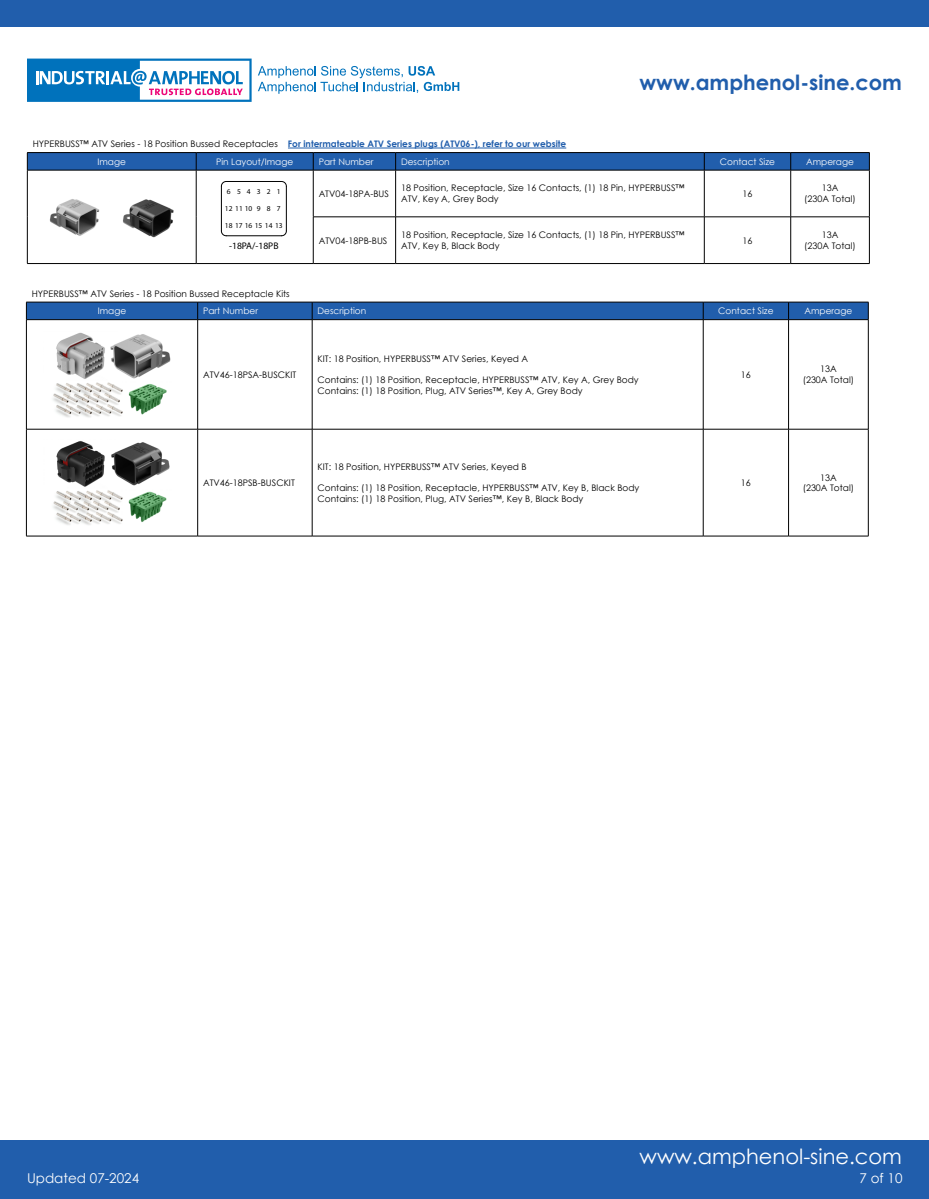
<style>
.page{position:relative;width:929px;height:1199px;background:#fff}
.page>*{position:absolute;margin:0;border:0;box-sizing:border-box;transform-origin:0 0}
.t1{font:700 21px "Century Gothic";color:#215eac}
.t2{font:21px "Century Gothic";color:#fff}
.t3{font:13.5px "Century Gothic";color:#fff}
.t4{font:9.6px "Myriad Pro";color:#000}
.t5{font:9px/10.8px "Century Gothic";color:#000}
.t6{font:700 9px/17.5px "Century Gothic";color:#215eac}
.t7{font:9px "Century Gothic";color:#fff}
.t8{font:7.5px "Myriad Pro";color:#000}
.s1{font-weight:400;color:#000}
.s2{font-weight:400;color:#fff}
</style>
<div class="page">
<div style="left:0;top:1140px;width:929px;height:59px;background:#215eac"></div>
<div style="left:0;top:0;width:929px;height:27px;background:#215eac"></div>
<svg style="left:27px;top:59px;width:225px;height:43px"></svg>
<svg style="left:258px;top:66px;width:201px;height:28px"></svg>
<hr style="left:312px;top:320px;width:1px;height:109px;background:#000">
<hr style="left:703px;top:320px;width:1px;height:109px;background:#000">
<hr style="left:788px;top:320px;width:1px;height:109px;background:#000">
<hr style="left:868px;top:320px;width:1px;height:109px;background:#000">
<hr style="left:312px;top:429px;width:391px;height:1px;background:#000">
<hr style="left:312px;top:429px;width:1px;height:107px;background:#000">
<hr style="left:703px;top:429px;width:85px;height:1px;background:#000">
<hr style="left:703px;top:429px;width:1px;height:107px;background:#000">
<hr style="left:788px;top:429px;width:80px;height:1px;background:#000">
<hr style="left:788px;top:429px;width:1px;height:107px;background:#000">
<hr style="left:868px;top:429px;width:1px;height:107px;background:#000">
<hr style="left:26px;top:320px;width:1px;height:109px;background:#000">
<hr style="left:26px;top:429px;width:172px;height:1px;background:#000">
<hr style="left:26px;top:429px;width:1px;height:107px;background:#000">
<hr style="left:197px;top:320px;width:1px;height:109px;background:#000">
<hr style="left:198px;top:429px;width:114px;height:1px;background:#000">
<hr style="left:197px;top:429px;width:1px;height:107px;background:#000">
<hr style="left:26px;top:536px;width:172px;height:1px;background:#000">
<hr style="left:198px;top:536px;width:114px;height:1px;background:#000">
<hr style="left:312px;top:536px;width:391px;height:1px;background:#000">
<hr style="left:703px;top:536px;width:85px;height:1px;background:#000">
<hr style="left:788px;top:536px;width:80px;height:1px;background:#000">
<svg style="left:26px;top:302px;width:843px;height:18px;background:#1f59a2"></svg>
<hr style="left:26px;top:319px;width:172px;height:1px;background:#000">
<hr style="left:198px;top:319px;width:114px;height:1px;background:#000">
<hr style="left:312px;top:319px;width:391px;height:1px;background:#000">
<img style="left:53px;top:332px;width:118px;height:86px">
<img style="left:53px;top:441px;width:117px;height:84px">
<hr style="left:313px;top:170px;width:83px;height:1px;background:#000">
<hr style="left:313px;top:170px;width:1px;height:47px;background:#000">
<hr style="left:396px;top:170px;width:308px;height:1px;background:#000">
<hr style="left:395px;top:170px;width:1px;height:47px;background:#000">
<hr style="left:704px;top:170px;width:87px;height:1px;background:#000">
<hr style="left:704px;top:170px;width:1px;height:47px;background:#000">
<hr style="left:791px;top:170px;width:78px;height:1px;background:#000">
<hr style="left:790px;top:170px;width:1px;height:47px;background:#000">
<hr style="left:869px;top:170px;width:1px;height:47px;background:#000">
<hr style="left:313px;top:217px;width:83px;height:1px;background:#000">
<hr style="left:313px;top:217px;width:1px;height:46px;background:#000">
<hr style="left:396px;top:217px;width:308px;height:1px;background:#000">
<hr style="left:395px;top:217px;width:1px;height:46px;background:#000">
<hr style="left:704px;top:217px;width:87px;height:1px;background:#000">
<hr style="left:704px;top:217px;width:1px;height:46px;background:#000">
<hr style="left:791px;top:217px;width:78px;height:1px;background:#000">
<hr style="left:790px;top:217px;width:1px;height:46px;background:#000">
<hr style="left:869px;top:217px;width:1px;height:46px;background:#000">
<hr style="left:396px;top:263px;width:308px;height:1px;background:#000">
<hr style="left:704px;top:263px;width:87px;height:1px;background:#000">
<hr style="left:791px;top:263px;width:78px;height:1px;background:#000">
<hr style="left:313px;top:263px;width:83px;height:1px;background:#000">
<hr style="left:27px;top:152px;width:169px;height:1px;background:#000">
<hr style="left:196px;top:152px;width:117px;height:1px;background:#000">
<hr style="left:313px;top:152px;width:83px;height:1px;background:#000">
<hr style="left:396px;top:152px;width:308px;height:1px;background:#000">
<hr style="left:704px;top:152px;width:87px;height:1px;background:#000">
<hr style="left:791px;top:152px;width:78px;height:1px;background:#000">
<svg style="left:27px;top:153px;width:843px;height:17px;background:#1f5aa6"></svg>
<hr style="left:27px;top:170px;width:169px;height:1px;background:#000">
<hr style="left:27px;top:170px;width:1px;height:47px;background:#000">
<hr style="left:196px;top:170px;width:117px;height:1px;background:#000">
<hr style="left:196px;top:170px;width:1px;height:47px;background:#000">
<hr style="left:27px;top:217px;width:1px;height:46px;background:#000">
<hr style="left:196px;top:217px;width:1px;height:46px;background:#000">
<hr style="left:27px;top:263px;width:169px;height:1px;background:#000">
<hr style="left:196px;top:263px;width:117px;height:1px;background:#000">
<hr style="left:288px;top:148px;width:278px;height:1px;background:#215eac">
<img style="left:49px;top:199px;width:51px;height:37px">
<img style="left:123px;top:199px;width:51px;height:39px">
<hr style="left:226px;top:181px;width:55px;height:1px;background:#000">
<hr style="left:286px;top:186px;width:1px;height:45px;background:#000">
<hr style="left:226px;top:235px;width:55px;height:1px;background:#000">
<hr style="left:221px;top:186px;width:1px;height:45px;background:#000">
<svg style="left:281px;top:181px;width:6px;height:6px"></svg>
<svg style="left:281px;top:231px;width:6px;height:5px"></svg>
<svg style="left:221px;top:181px;width:5px;height:6px"></svg>
<h1 class="t1" style="left:639px;top:66px;width:264px">www.amphenol-sine.com</h1>
<p class="t6" style="left:97px;top:135px;width:470px;text-indent:-65px"><span class="s1">HYPERBUSS™ ATV Series - 18 Position Bussed Receptacles</span> For intermateable ATV Series plugs (ATV06-), refer to our website<br><span class="s2">Image</span></p>
<p class="t7" style="left:216px;top:155px;width:79px">Pin Layout/Image</p>
<p class="t7" style="left:319px;top:155px;width:56px">Part Number</p>
<p class="t7" style="left:401px;top:155px;width:50px">Description</p>
<p class="t7" style="left:720px;top:155px;width:57px">Contact Size</p>
<p class="t7" style="left:806px;top:155px;width:49px">Amperage</p>
<p class="t8" style="left:227px;top:187px;width:56px">654321</p>
<p class="t8" style="left:225px;top:204px;width:57px">121110 9 8 7</p>
<p class="t8" style="left:225px;top:220px;width:59px">18 17 16 15 14 13</p>
<p class="t4" style="left:229px;top:240px;width:51px">-18PA/-18PB</p>
<p class="t5" style="left:319px;top:188px;width:72px">ATV04-18PA-BUS</p>
<p class="t5" style="left:401px;top:183px;width:285px">18 Position, Receptacle, Size 16 Contacts, (1) 18 Pin, HYPERBUSS™<br>ATV, Key A, Grey Body</p>
<p class="t5" style="left:742px;top:188px;width:11px">16</p>
<p class="t5" style="left:804px;top:183px;width:53px;text-align:center">13A<br>(230A Total)</p>
<p class="t5" style="left:319px;top:235px;width:70px">ATV04-18PB-BUS</p>
<p class="t5" style="left:401px;top:229px;width:285px">18 Position, Receptacle, Size 16 Contacts, (1) 18 Pin, HYPERBUSS™<br>ATV, Key B, Black Body</p>
<p class="t5" style="left:742px;top:235px;width:11px">16</p>
<p class="t5" style="left:804px;top:229px;width:53px;text-align:center">13A<br>(230A Total)</p>
<p class="t5" style="left:32px;top:288px;width:259px">HYPERBUSS™ ATV Series - 18 Position Bussed Receptacle Kits</p>
<p class="t7" style="left:98px;top:305px;width:30px">Image</p>
<p class="t7" style="left:203px;top:305px;width:56px">Part Number</p>
<p class="t7" style="left:318px;top:305px;width:50px">Description</p>
<p class="t7" style="left:718px;top:305px;width:57px">Contact Size</p>
<p class="t7" style="left:804px;top:305px;width:49px">Amperage</p>
<p class="t5" style="left:203px;top:369px;width:95px">ATV46-18PSA-BUSCKIT</p>
<p class="t5" style="left:318px;top:353px;width:212px">KIT: 18 Position, HYPERBUSS™ ATV Series, Keyed A</p>
<p class="t5" style="left:318px;top:374px;width:323px">Contains: (1) 18 Position, Receptacle, HYPERBUSS™ ATV, Key A, Grey Body<br>Contains: (1) 18 Position, Plug, ATV Series™, Key A, Grey Body</p>
<p class="t5" style="left:203px;top:477px;width:93px">ATV46-18PSB-BUSCKIT</p>
<p class="t5" style="left:318px;top:461px;width:211px">KIT: 18 Position, HYPERBUSS™ ATV Series, Keyed B</p>
<p class="t5" style="left:318px;top:483px;width:323px">Contains: (1) 18 Position, Receptacle, HYPERBUSS™ ATV, Key B, Black Body<br>Contains: (1) 18 Position, Plug, ATV Series™, Key B, Black Body</p>
<p class="t5" style="left:741px;top:369px;width:11px">16</p>
<p class="t5" style="left:803px;top:364px;width:53px;text-align:center">13A<br>(230A Total)</p>
<p class="t5" style="left:741px;top:477px;width:11px">16</p>
<p class="t5" style="left:803px;top:472px;width:53px;text-align:center">13A<br>(230A Total)</p>
<h1 class="t2" style="left:639px;top:1142px;width:264px">www.amphenol-sine.com</h1>
<h2 class="t3" style="left:97px;top:1168px;width:9px">2</h2>
<h2 class="t3" style="left:867px;top:1168px;width:37px">7 of 8</h2>
<h2 class="t3" style="left:859px;top:1168px;width:44px">7 of 10</h2>
<h2 class="t3" style="left:27px;top:1168px;width:114px">Updated 07-2024</h2>
</div>
